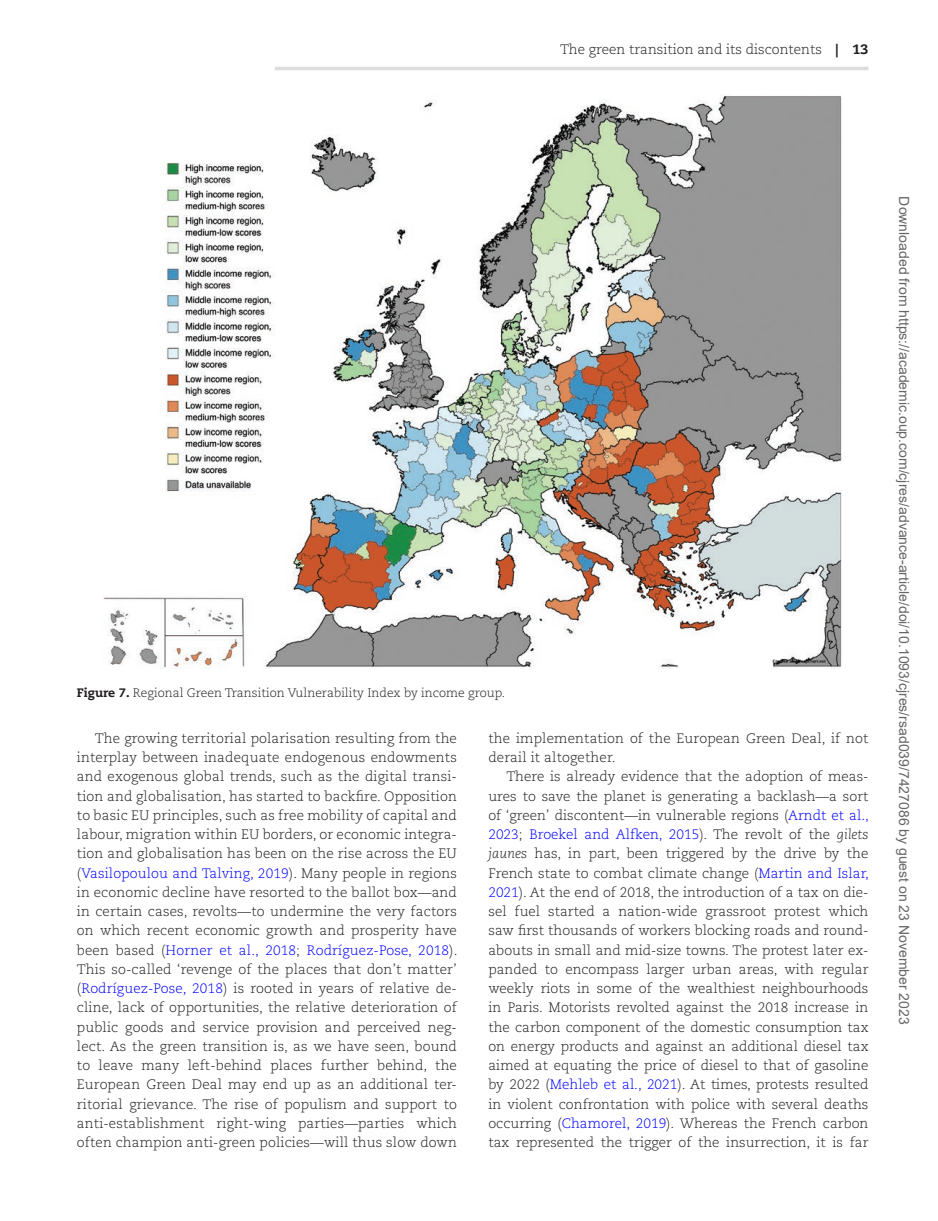
<style>
.page{position:relative;width:938px;height:1221px;background:#fff}
.page>*{position:absolute;margin:0;border:0;box-sizing:border-box;transform-origin:0 0}
.t1{font:14px "Arial";color:#666}
.t2{font:300 13.65px/19.2px "Caecilia LT Std";letter-spacing:.01em;color:#231f20;text-align:justify}
.t3{font:300 12.25px "Caecilia LT Std";color:#231f20}
.s1{font-weight:800}
.s2{color:#00f}
.s3{font-style:italic}
</style>
<div class="page">
<hr style="left:275px;top:67px;width:593px;height:3px;background:#dcdddf">
<img style="left:103px;top:95px;width:739px;height:573px">
<p class="t2" style="left:560px;top:40px;width:310px">The green transition and its discontents <span class="s1">| 13</span></p>
<p class="t3" style="left:77px;top:686px;width:430px"><span class="s1">Figure 7.</span> Regional Green Transition Vulnerability Index by income group.</p>
<p class="t2" style="left:77px;top:728px;width:382px;text-indent:18px">The growing territorial polarisation resulting from the interplay between inadequate endogenous endowments and exogenous global trends, such as the digital transi&shy;tion and globalisation, has started to backfire. Opposition to basic EU principles, such as free mobility of capital and labour, migration within EU borders, or economic integra&shy;tion and globalisation has been on the rise across the EU (<span class="s2">Vasilopoulou and Talving, 2019</span>). Many people in regions in economic decline have resorted to the ballot box—and in certain cases, revolts—to undermine the very factors on which recent economic growth and prosperity have been based (<span class="s2">Horner et al., 2018</span>; <span class="s2">Rodríguez-Pose, 2018</span>).<br>This so-called ‘revenge of the places that don’t matter’ (<span class="s2">Rodríguez-Pose, 2018</span>) is rooted in years of relative de&shy;cline, lack of opportunities, the relative deterioration of public goods and service provision and perceived neg&shy;lect. As the green transition is, as we have seen, bound to leave many left-behind places further behind, the European Green Deal may end up as an additional ter&shy;ritorial grievance. The rise of populism and support to anti-establishment right-wing parties—parties which often champion anti-green policies—will thus slow down</p>
<p class="t2" style="left:488px;top:728px;width:381px">the implementation of the European Green Deal, if not derail it altogether.</p>
<p class="t2" style="left:488px;top:767px;width:382px;text-indent:18px">There is already evidence that the adoption of meas&shy;ures to save the planet is generating a backlash—a sort of ‘green’ discontent—in vulnerable regions (<span class="s2">Arndt et al., 2023</span>; <span class="s2">Broekel and Alfken, 2015</span>). The revolt of the <span class="s3">gilets jaunes</span> has, in part, been triggered by the drive by the French state to combat climate change (<span class="s2">Martin and Islar, 2021</span>). At the end of 2018, the introduction of a tax on die&shy;sel fuel started a nation-wide grassroot protest which saw first thousands of workers blocking roads and round&shy;abouts in small and mid-size towns. The protest later ex&shy;panded to encompass larger urban areas, with regular weekly riots in some of the wealthiest neighbourhoods in Paris. Motorists revolted against the 2018 increase in the carbon component of the domestic consumption tax on energy products and against an additional diesel tax aimed at equating the price of diesel to that of gasoline by 2022 (<span class="s2">Mehleb et al., 2021</span>). At times, protests resulted in violent confrontation with police with several deaths occurring (<span class="s2">Chamorel, 2019</span>). Whereas the French carbon tax represented the trigger of the insurrection, it is far</p>
<p class="t1" style="left:909px;top:196px;width:829px;rotate:90deg">Downloaded from https://academic.oup.com/cjres/advance-article/doi/10.1093/cjres/rsad039/7427086 by guest on 23 November 2023</p>
</div>
